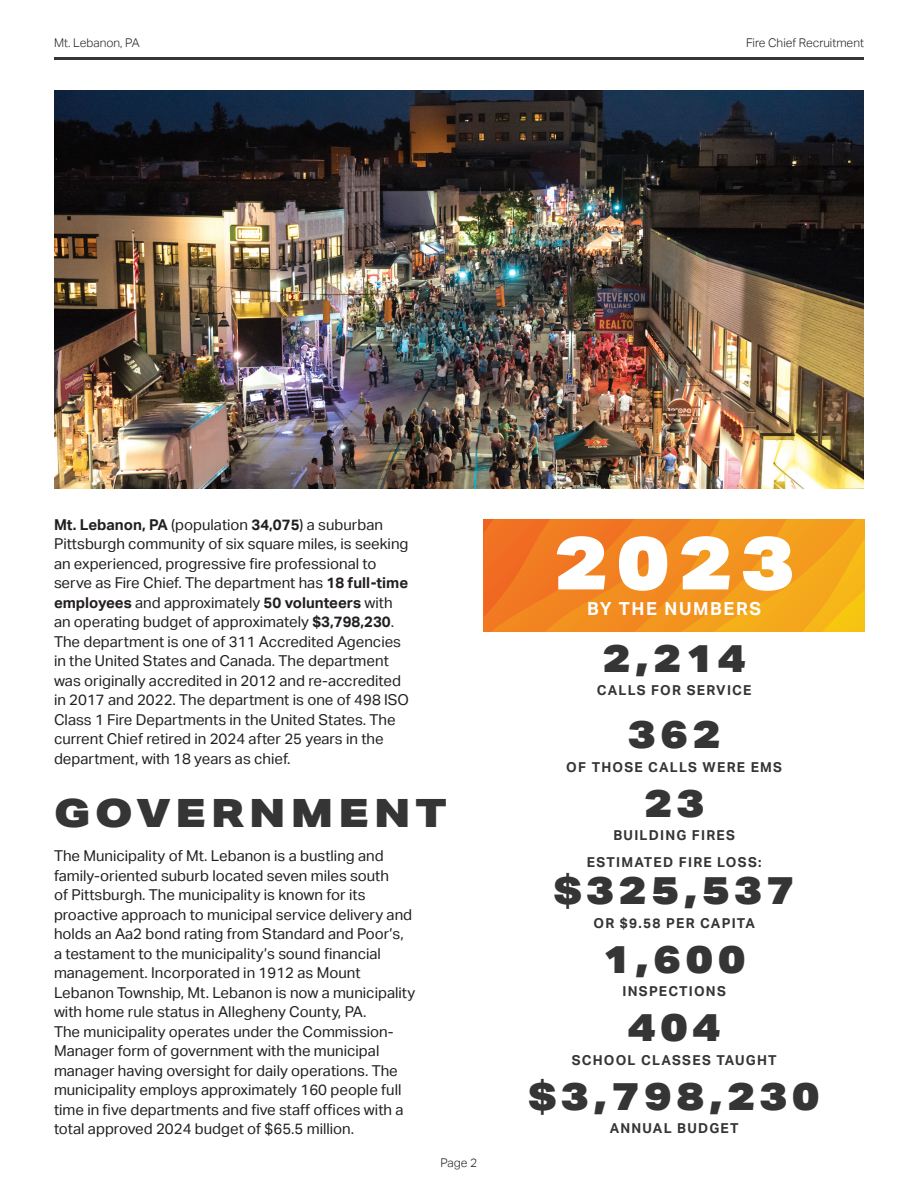
<style>
.page{position:relative;width:918px;height:1188px;background:#fff}
.page>*{position:absolute;margin:0;border:0;box-sizing:border-box;transform-origin:0 0}
.t1{font:900 75px "Aktiv Grotesk Ex";color:#fff}
.t2{font:900 39px "Aktiv Grotesk Ex";letter-spacing:.13em;color:#363536}
.t3{font:700 18px "Aktiv Grotesk";letter-spacing:.09em;color:#fff}
.t4{font:15px/19.5px "Aktiv Grotesk";color:#231f20}
.t5{font:700 13.65px "Aktiv Grotesk";letter-spacing:.09em;color:#363536}
.t6{font:300 12px "Aktiv Grotesk";color:#231f20}
.s1{font-weight:700}
</style>
<div class="page">
<svg style="left:484px;top:519px;width:381px;height:113px;background:#f28f1e"></svg>
<hr style="left:54px;top:57px;width:810px;height:3px;background:#363536">
<img style="left:54px;top:90px;width:810px;height:398px">
<p class="t6" style="left:54px;top:36px;width:87px">Mt. Lebanon, PA</p>
<p class="t6" style="left:746px;top:36px;width:119px">Fire Chief Recruitment</p>
<p class="t4" style="left:54px;top:515px;width:356px"><span class="s1">Mt. Lebanon, PA</span> (population <span class="s1">34,075</span>) a suburban Pittsburgh community of six square miles, is seeking an experienced, progressive fire professional to serve as Fire Chief. The department has <span class="s1">18 full-time employees</span> and approximately <span class="s1">50 volunteers</span> with an operating budget of approximately <span class="s1">$3,798,230</span>.<br>The department is one of 311 Accredited Agencies in the United States and Canada. The department was originally accredited in 2012 and re-accredited in 2017 and 2022. The department is one of 498 ISO Class 1 Fire Departments in the United States. The current Chief retired in 2024 after 25 years in the department, with 18 years as chief.</p>
<p class="t2" style="left:54px;top:788px;width:394px">GOVERNMENT</p>
<p class="t4" style="left:54px;top:847px;width:363px">The Municipality of Mt. Lebanon is a bustling and family-oriented suburb located seven miles south<br>of Pittsburgh. The municipality is known for its proactive approach to municipal service delivery and holds an Aa2 bond rating from Standard and Poor’s, a testament to the municipality’s sound financial management. Incorporated in 1912 as Mount Lebanon Township, Mt. Lebanon is now a municipality with home rule status in Allegheny County, PA.<br>The municipality operates under the Commission-Manager form of government with the municipal manager having oversight for daily operations. The municipality employs approximately 160 people full time in five departments and five staff offices with a total approved 2024 budget of $65.5 million.</p>
<p class="t6" style="left:441px;top:1155px;width:38px">Page 2</p>
<p class="t1" style="left:555px;top:513px;width:241px">2023</p>
<p class="t3" style="left:587px;top:598px;width:175px">BY THE NUMBERS</p>
<p class="t2" style="left:603px;top:632px;width:144px">2,214</p>
<p class="t5" style="left:597px;top:682px;width:156px">CALLS FOR SERVICE</p>
<p class="t2" style="left:628px;top:709px;width:94px">362</p>
<p class="t5" style="left:566px;top:759px;width:217px">OF THOSE CALLS WERE EMS</p>
<p class="t2" style="left:644px;top:777px;width:61px">23</p>
<p class="t5" style="left:613px;top:827px;width:123px">BUILDING FIRES</p>
<p class="t5" style="left:587px;top:854px;width:176px">ESTIMATED FIRE LOSS:</p>
<p class="t2" style="left:554px;top:865px;width:241px">$325,537</p>
<p class="t5" style="left:594px;top:915px;width:163px">OR $9.58 PER CAPITA</p>
<p class="t2" style="left:603px;top:933px;width:144px">1,600</p>
<p class="t5" style="left:623px;top:984px;width:105px">INSPECTIONS</p>
<p class="t2" style="left:628px;top:1002px;width:94px">404</p>
<p class="t5" style="left:572px;top:1052px;width:206px">SCHOOL CLASSES TAUGHT</p>
<p class="t2" style="left:529px;top:1070px;width:292px">$3,798,230</p>
<p class="t5" style="left:610px;top:1121px;width:131px">ANNUAL BUDGET</p>
</div>
